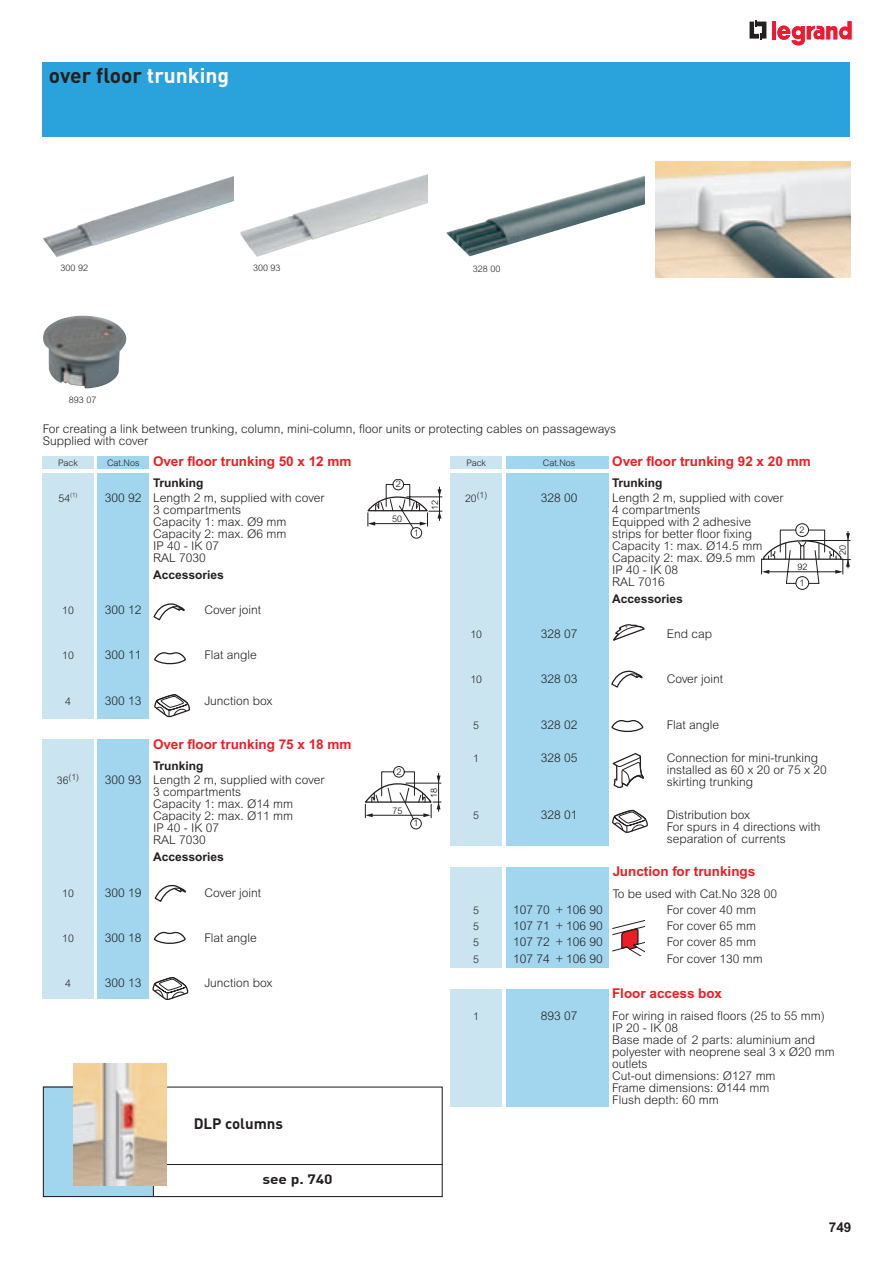
<style>
.page{position:relative;width:894px;height:1263px;background:#fff}
.page>*{position:absolute;margin:0;border:0;box-sizing:border-box;transform-origin:0 0}
.t1{font:700 21px "DIN";color:#231f20}
.t2{font:700 15px "DIN";color:#231f20}
.t3{font:700 13.5px "Arial";color:#ee1d23}
.t4{font:700 13.5px "DIN";color:#231f20;scale:1.15 1}
.t5{font:700 13.5px "Arial";color:#231f20}
.t6{font:300 12px/12px "Arial";color:#231f20}
.t7{font:700 12px "Arial";color:#231f20}
.t8{font:300 10.5px "Arial";color:#231f20}
.t9{font:300 9px "Arial";color:#231f20}
.t10{font:300 9px "Arial";color:#000}
.t11{font:300 8.7px "Arial";color:#231f20}
.t12{font:300 6px "Arial";color:#231f20}
.s1{color:#fff}
.s2{font-weight:300;font-size:9px;color:#231f20}
.s3{font-size:10.5px}
</style>
<div class="page">
<svg style="left:750px;top:20px;width:16px;height:20px"></svg>
<svg style="left:772px;top:21px;width:4px;height:18px"></svg>
<svg style="left:777px;top:21px;width:75px;height:24px"></svg>
<div style="left:43px;top:62px;width:807px;height:74px;background:#2aa2db"></div>
<img style="left:655px;top:162px;width:196px;height:115px">
<img style="left:447px;top:176px;width:197px;height:80px">
<img style="left:43px;top:316px;width:83px;height:72px">
<img style="left:43px;top:176px;width:190px;height:80px">
<img style="left:240px;top:174px;width:188px;height:83px">
<svg style="left:367px;top:479px;width:75px;height:59px"></svg>
<svg style="left:153px;top:603px;width:32px;height:17px"></svg>
<svg style="left:154px;top:652px;width:32px;height:12px"></svg>
<svg style="left:154px;top:694px;width:36px;height:23px"></svg>
<div style="left:43px;top:473px;width:51px;height:246px;background:#cae4f0"></div>
<div style="left:98px;top:473px;width:51px;height:246px;background:#a1d6ee"></div>
<div style="left:43px;top:456px;width:51px;height:13px;background:#cae4f0"></div>
<div style="left:98px;top:456px;width:51px;height:13px;background:#a1d6ee"></div>
<svg style="left:154px;top:932px;width:32px;height:12px"></svg>
<svg style="left:155px;top:885px;width:31px;height:17px"></svg>
<svg style="left:152px;top:977px;width:36px;height:23px"></svg>
<svg style="left:365px;top:766px;width:76px;height:63px"></svg>
<div style="left:43px;top:739px;width:51px;height:260px;background:#cae4f0"></div>
<div style="left:98px;top:739px;width:51px;height:260px;background:#a1d6ee"></div>
<div style="left:43px;top:1087px;width:110px;height:110px;background:#a1d6ee"></div>
<div style="left:43px;top:1087px;width:400px;height:110px;border:1px solid #231f20"></div>
<hr style="left:153px;top:1087px;width:1px;height:110px;background:#231f20">
<hr style="left:153px;top:1164px;width:290px;height:1px;background:#231f20">
<svg style="left:613px;top:624px;width:32px;height:17px"></svg>
<svg style="left:611px;top:720px;width:32px;height:12px"></svg>
<svg style="left:612px;top:810px;width:36px;height:23px"></svg>
<svg style="left:761px;top:523px;width:90px;height:68px"></svg>
<svg style="left:611px;top:671px;width:32px;height:17px"></svg>
<svg style="left:613px;top:753px;width:31px;height:35px"></svg>
<div style="left:451px;top:473px;width:51px;height:372px;background:#cae4f0"></div>
<div style="left:451px;top:456px;width:51px;height:13px;background:#cae4f0"></div>
<div style="left:506px;top:473px;width:102px;height:372px;background:#a1d6ee"></div>
<div style="left:506px;top:456px;width:102px;height:13px;background:#a1d6ee"></div>
<svg style="left:612px;top:920px;width:32px;height:36px"></svg>
<div style="left:451px;top:867px;width:51px;height:100px;background:#cae4f0"></div>
<div style="left:506px;top:867px;width:102px;height:100px;background:#a1d6ee"></div>
<div style="left:451px;top:989px;width:51px;height:118px;background:#cae4f0"></div>
<div style="left:506px;top:989px;width:102px;height:118px;background:#a1d6ee"></div>
<img style="left:73px;top:1063px;width:94px;height:123px">
<h1 class="t1" style="left:49px;top:68px;width:182px">over floor <span class="s1">trunking</span></h1>
<p class="t9" style="left:61px;top:265px;width:29px">300 92</p>
<p class="t9" style="left:253px;top:265px;width:29px">300 93</p>
<p class="t9" style="left:69px;top:396px;width:29px">893 07</p>
<p class="t9" style="left:473px;top:265px;width:29px">328 00</p>
<p class="t6" style="left:43px;top:424px;width:575px">For creating a link between trunking, column, mini-column, floor units or protecting cables on passageways<br>Supplied with cover</p>
<p class="t9" style="left:58px;top:460px;width:21px">Pack</p>
<p class="t3" style="left:107px;top:456px;width:246px"><span class="s2">Cat.Nos</span> Over floor trunking 50 x 12 mm</p>
<p class="t7" style="left:153px;top:479px;width:52px">Trunking</p>
<p class="t12" style="left:59px;top:493px;width:21px"><span class="s3">54</span>(1)</p>
<p class="t6" style="left:153px;top:493px;width:173px;text-indent:-48px">300 92 Length 2 m, supplied with cover<br>3 compartments<br>Capacity 1: max. Ø9 mm<br>Capacity 2: max. Ø6 mm<br>IP 40 - IK 07<br>RAL 7030</p>
<p class="t7" style="left:153px;top:570px;width:72px">Accessories</p>
<p class="t8" style="left:62px;top:607px;width:13px">10</p>
<p class="t6" style="left:105px;top:605px;width:38px">300 12</p>
<p class="t6" style="left:205px;top:605px;width:58px">Cover joint</p>
<p class="t8" style="left:62px;top:652px;width:13px">10</p>
<p class="t6" style="left:105px;top:650px;width:38px">300 11</p>
<p class="t6" style="left:205px;top:650px;width:54px">Flat angle</p>
<p class="t8" style="left:65px;top:697px;width:7px">4</p>
<p class="t6" style="left:105px;top:696px;width:38px">300 13</p>
<p class="t6" style="left:205px;top:696px;width:70px">Junction box</p>
<p class="t3" style="left:153px;top:739px;width:200px">Over floor trunking 75 x 18 mm</p>
<p class="t7" style="left:153px;top:762px;width:52px">Trunking</p>
<p class="t11" style="left:57px;top:774px;width:24px"><span class="s3">36</span>(1)</p>
<p class="t6" style="left:153px;top:775px;width:173px;text-indent:-48px">300 93 Length 2 m, supplied with cover<br>3 compartments<br>Capacity 1: max. Ø14 mm<br>Capacity 2: max. Ø11 mm<br>IP 40 - IK 07<br>RAL 7030</p>
<p class="t7" style="left:153px;top:853px;width:72px">Accessories</p>
<p class="t8" style="left:62px;top:889px;width:13px">10</p>
<p class="t6" style="left:105px;top:888px;width:38px">300 19</p>
<p class="t6" style="left:205px;top:888px;width:58px">Cover joint</p>
<p class="t8" style="left:62px;top:935px;width:13px">10</p>
<p class="t6" style="left:105px;top:933px;width:38px">300 18</p>
<p class="t6" style="left:205px;top:933px;width:54px">Flat angle</p>
<p class="t8" style="left:65px;top:980px;width:7px">4</p>
<p class="t6" style="left:105px;top:978px;width:38px">300 13</p>
<p class="t6" style="left:205px;top:978px;width:70px">Junction box</p>
<p class="t2" style="left:194px;top:1119px;width:91px">DLP columns</p>
<p class="t4" style="left:262px;top:1174px;width:63px">see p. 740</p>
<p class="t10" style="left:396px;top:481px;width:7px">2</p>
<p class="t10" style="left:392px;top:516px;width:12px">50</p>
<p class="t10" style="left:414px;top:529px;width:7px">1</p>
<p class="t10" style="left:432px;top:510px;width:12px;rotate:-90deg">12</p>
<p class="t10" style="left:396px;top:768px;width:7px">2</p>
<p class="t10" style="left:392px;top:807px;width:12px">75</p>
<p class="t10" style="left:414px;top:820px;width:7px">1</p>
<p class="t10" style="left:431px;top:798px;width:12px;rotate:-90deg">18</p>
<p class="t9" style="left:466px;top:460px;width:21px">Pack</p>
<p class="t9" style="left:543px;top:460px;width:34px">Cat.Nos</p>
<p class="t3" style="left:612px;top:456px;width:200px">Over floor trunking 92 x 20 mm</p>
<p class="t7" style="left:612px;top:479px;width:52px">Trunking</p>
<p class="t11" style="left:465px;top:491px;width:24px"><span class="s3">20</span>(1)</p>
<p class="t6" style="left:541px;top:493px;width:38px">328 00</p>
<p class="t6" style="left:612px;top:493px;width:173px">Length 2 m, supplied with cover<br>4 compartments<br>Equipped with 2 adhesive<br>strips for better floor fixing<br>Capacity 1: max. Ø14.5 mm<br>Capacity 2: max. Ø9.5 mm<br>IP 40 - IK 08<br>RAL 7016</p>
<p class="t7" style="left:612px;top:594px;width:72px">Accessories</p>
<p class="t8" style="left:470px;top:631px;width:13px">10</p>
<p class="t6" style="left:541px;top:629px;width:38px">328 07</p>
<p class="t6" style="left:667px;top:629px;width:47px">End cap</p>
<p class="t8" style="left:470px;top:676px;width:13px">10</p>
<p class="t6" style="left:541px;top:674px;width:38px">328 03</p>
<p class="t6" style="left:667px;top:674px;width:58px">Cover joint</p>
<p class="t8" style="left:473px;top:721px;width:7px">5</p>
<p class="t6" style="left:541px;top:720px;width:38px">328 02</p>
<p class="t6" style="left:667px;top:720px;width:54px">Flat angle</p>
<p class="t8" style="left:473px;top:754px;width:7px">1</p>
<p class="t6" style="left:541px;top:753px;width:38px">328 05</p>
<p class="t6" style="left:667px;top:753px;width:162px">Connection for mini-trunking installed as 60 x 20 or 75 x 20 skirting trunking</p>
<p class="t8" style="left:473px;top:812px;width:7px">5</p>
<p class="t6" style="left:541px;top:810px;width:38px">328 01</p>
<p class="t6" style="left:667px;top:810px;width:155px">Distribution box<br>For spurs in 4 directions with separation of currents</p>
<p class="t3" style="left:613px;top:867px;width:144px">Junction for trunkings</p>
<p class="t6" style="left:613px;top:889px;width:166px">To be used with Cat.No 328 00</p>
<p class="t8" style="left:473px;top:907px;width:7px">5</p>
<p class="t6" style="left:513px;top:905px;width:91px">107 70 + 106 90</p>
<p class="t6" style="left:667px;top:905px;width:91px">For cover 40 mm</p>
<p class="t8" style="left:473px;top:923px;width:7px">5</p>
<p class="t6" style="left:513px;top:921px;width:91px">107 71 + 106 90</p>
<p class="t6" style="left:667px;top:921px;width:91px">For cover 65 mm</p>
<p class="t8" style="left:473px;top:939px;width:7px">5</p>
<p class="t6" style="left:513px;top:938px;width:91px">107 72 + 106 90</p>
<p class="t6" style="left:667px;top:938px;width:91px">For cover 85 mm</p>
<p class="t8" style="left:473px;top:955px;width:7px">5</p>
<p class="t6" style="left:513px;top:954px;width:91px">107 74 + 106 90</p>
<p class="t6" style="left:667px;top:954px;width:98px">For cover 130 mm</p>
<p class="t3" style="left:612px;top:989px;width:111px">Floor access box</p>
<p class="t8" style="left:473px;top:1012px;width:7px">1</p>
<p class="t6" style="left:541px;top:1011px;width:38px">893 07</p>
<p class="t6" style="left:612px;top:1011px;width:224px">For wiring in raised floors (25 to 55 mm)<br>IP 20 - IK 08<br>Base made of 2 parts: aluminium and polyester with neoprene seal 3 x Ø20 mm outlets<br>Cut-out dimensions: Ø127 mm<br>Frame dimensions: Ø144 mm<br>Flush depth: 60 mm</p>
<p class="t10" style="left:800px;top:527px;width:7px">2</p>
<p class="t10" style="left:839px;top:555px;width:12px;rotate:-90deg">20</p>
<p class="t10" style="left:798px;top:564px;width:12px">92</p>
<p class="t10" style="left:800px;top:580px;width:7px">1</p>
<p class="t5" style="left:829px;top:1223px;width:24px">749</p>
</div>
